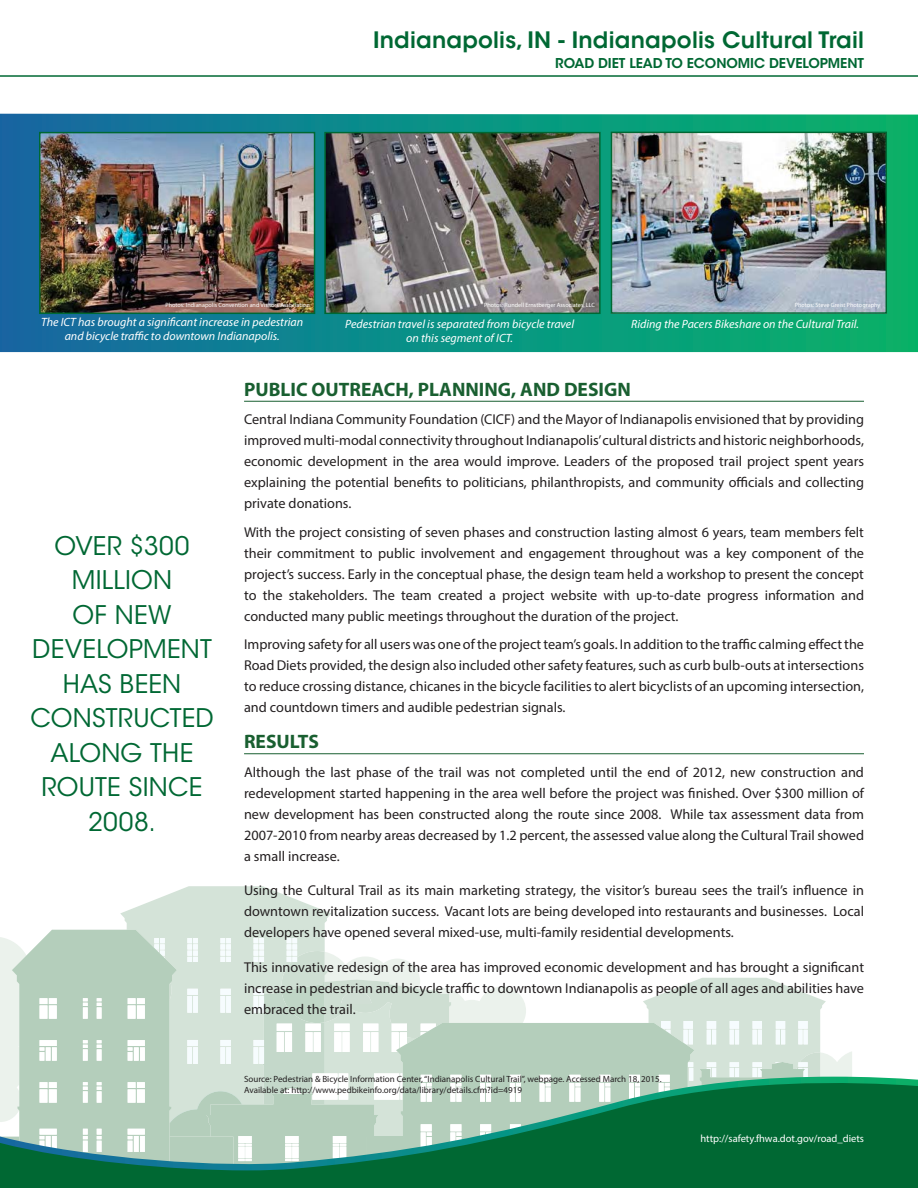
<style>
.page{position:relative;width:918px;height:1188px;background:#fff}
.page>*{position:absolute;margin:0;border:0;box-sizing:border-box;transform-origin:0 0}
.t1{font:25.5px/34.5px "ITC Avant Garde Std";letter-spacing:.01em;color:#006833;text-align:center}
.t2{font:600 22.5px "ITC Avant Garde Std";letter-spacing:.01em;color:#006833}
.t3{font:700 19.5px "Myriad Pro";color:#195f30}
.t4{font:14.25px/21px "Myriad Pro";color:#231f20;text-align:justify}
.t5{font:600 13.5px "ITC Avant Garde Std";letter-spacing:-.005em;color:#006833}
.t6{font:italic 12px/14.4px "Myriad Pro";color:#fff;text-align:center}
.t7{font:10.5px "Myriad Pro";color:#fff}
.t8{font:9px/10.8px "Myriad Pro";color:#231f20}
.t9{font:6.15px "Myriad Pro";color:#fff}
</style>
<div class="page">
<hr style="left:0;top:75px;width:918px;height:2px;background:#006833">
<svg style="left:120px;top:886px;width:211px;height:44px;fill:#d4e3d8"></svg>
<svg style="left:0;top:930px;width:852px;height:132px"></svg>
<svg style="left:0;top:114px;width:918px;height:238px;background:#0d8e85"></svg>
<hr style="left:244px;top:401px;width:620px;height:1px;background:#195f30">
<hr style="left:244px;top:753px;width:620px;height:1px;background:#195f30">
<img style="left:41px;top:134px;width:272px;height:178px">
<div style="left:39px;top:132px;width:276px;height:182px;border:1px solid #006833"></div>
<img style="left:326px;top:134px;width:273px;height:178px">
<div style="left:324px;top:132px;width:277px;height:182px;border:1px solid #006833"></div>
<img style="left:613px;top:134px;width:272px;height:178px">
<div style="left:611px;top:132px;width:276px;height:182px;border:1px solid #006833"></div>
<svg style="left:0;top:1062px;width:918px;height:126px;background:#5b9d7a"></svg>
<svg style="left:0;top:1077px;width:918px;height:93px;background:#68a587"></svg>
<h2 class="t2" style="left:373px;top:31px;width:492px">Indianapolis, IN - Indianapolis Cultural Trail</h2>
<p class="t5" style="left:555px;top:57px;width:310px">ROAD DIET LEAD TO ECONOMIC DEVELOPMENT</p>
<p class="t9" style="left:165px;top:302px;width:146px">Photos: Indianapolis Convention and Visitors Association</p>
<p class="t9" style="left:484px;top:302px;width:112px">Photos: Rundell Ernstberger Associates, LLC</p>
<p class="t9" style="left:795px;top:302px;width:87px">Photos: Steve Greist Photography</p>
<p class="t6" style="left:345px;top:317px;width:230px">Pedestrian travel is separated from bicycle travel on this segment of ICT.</p>
<p class="t6" style="left:631px;top:317px;width:230px">Riding the Pacers Bikeshare on the Cultural Trail.</p>
<p class="t6" style="left:41px;top:315px;width:264px">The ICT has brought a significant increase in pedestrian and bicycle traffic to downtown Indianapolis.</p>
<h1 class="t1" style="left:30px;top:530px;width:185px">OVER $300<br>MILLION<br>OF NEW<br>DEVELOPMENT<br>HAS BEEN<br>CONSTRUCTED<br>ALONG THE<br>ROUTE SINCE<br>2008.</h1>
<h3 class="t3" style="left:244px;top:382px;width:388px">PUBLIC OUTREACH, PLANNING, AND DESIGN</h3>
<p class="t4" style="left:244px;top:410px;width:622px">Central Indiana Community Foundation (CICF) and the Mayor of Indianapolis envisioned that by providing improved multi-modal connectivity throughout Indianapolis’ cultural districts and historic neighborhoods, economic development in the area would improve. Leaders of the proposed trail project spent years explaining the potential benefits to politicians, philanthropists, and community officials and collecting private donations.</p>
<p class="t4" style="left:244px;top:522px;width:622px">With the project consisting of seven phases and construction lasting almost 6 years, team members felt their commitment to public involvement and engagement throughout was a key component of the project’s success. Early in the conceptual phase, the design team held a workshop to present the concept to the stakeholders. The team created a project website with up-to-date progress information and conducted many public meetings throughout the duration of the project.</p>
<p class="t4" style="left:244px;top:635px;width:621px">Improving safety for all users was one of the project team’s goals. In addition to the traffic calming effect the Road Diets provided, the design also included other safety features, such as curb bulb-outs at intersections to reduce crossing distance, chicanes in the bicycle facilities to alert bicyclists of an upcoming intersection, and countdown timers and audible pedestrian signals.</p>
<h3 class="t3" style="left:244px;top:734px;width:76px">RESULTS</h3>
<p class="t4" style="left:244px;top:762px;width:622px">Although the last phase of the trail was not completed until the end of 2012, new construction and redevelopment started happening in the area well before the project was finished. Over $300 million of new development has been constructed along the route since 2008. While tax assessment data from 2007-2010 from nearby areas decreased by 1.2 percent, the assessed value along the Cultural Trail showed a small increase.</p>
<p class="t4" style="left:244px;top:881px;width:621px">Using the Cultural Trail as its main marketing strategy, the visitor’s bureau sees the trail’s influence in downtown revitalization success. Vacant lots are being developed into restaurants and businesses. Local developers have opened several mixed-use, multi-family residential developments.</p>
<p class="t4" style="left:244px;top:957px;width:622px">This innovative redesign of the area has improved economic development and has brought a significant increase in pedestrian and bicycle traffic to downtown Indianapolis as people of all ages and abilities have embraced the trail.</p>
<p class="t8" style="left:244px;top:1075px;width:419px">Source: Pedestrian &amp; Bicycle Information Center, “Indianapolis Cultural Trail”, webpage. Accessed March 18, 2015.<br>Available at: http://www.pedbikeinfo.org/data/library/details.cfm?id=4919</p>
<p class="t7" style="left:700px;top:1134px;width:165px">http://safety.fhwa.dot.gov/road_diets</p>
</div>
